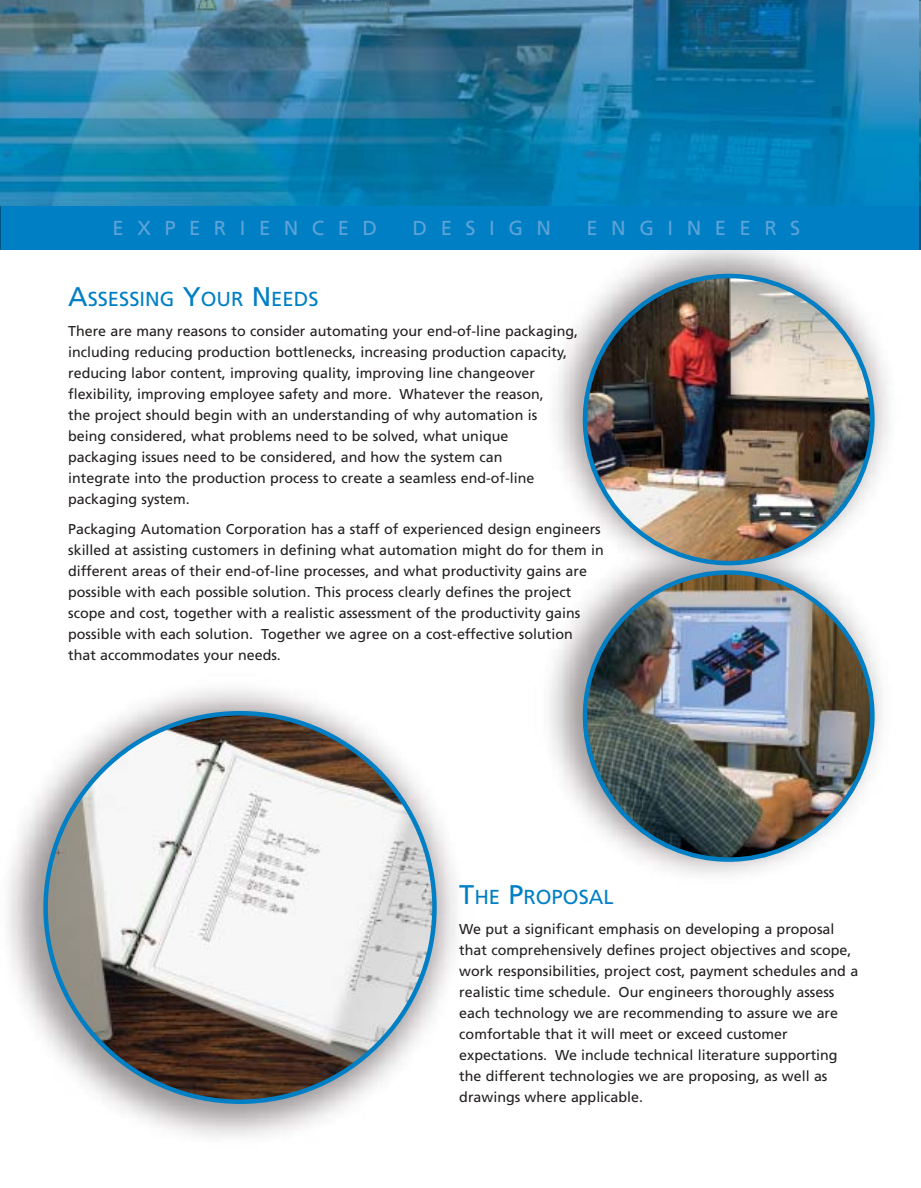
<style>
.page{position:relative;width:921px;height:1188px;background:#fff}
.page>*{position:absolute;margin:0;border:0;box-sizing:border-box;transform-origin:0 0}
.t1{font:20.25px "Frutiger";color:#007fc5}
.t2{font:20.25px "Frutiger";letter-spacing:.665em;color:#5da3d7}
.t3{font:14.25px/21px "Frutiger";color:#231f1f}
.s1{font-size:27px}
</style>
<div class="page">
<img style="left:8px;top:250px;width:880px;height:887px">
<img style="left:0;top:0;width:920px;height:207px">
<hr style="left:0;top:207px;width:1px;height:43px;background:#005480">
<div style="left:1px;top:207px;width:918px;height:43px;background:#007fc5"></div>
<hr style="left:919px;top:207px;width:1px;height:43px;background:#005480">
<img style="left:582px;top:570px;width:292px;height:292px">
<img style="left:582px;top:274px;width:292px;height:291px">
<svg style="left:43px;top:711px;width:393px;height:393px"></svg>
<h1 class="t2" style="left:112px;top:220px;width:266px">EXPERIENCED</h1>
<h1 class="t2" style="left:412px;top:220px;width:140px">DESIGN</h1>
<h1 class="t2" style="left:586px;top:220px;width:215px">ENGINEERS</h1>
<h1 class="t1" style="left:68px;top:291px;width:252px"><span class="s1">A</span>SSESSING <span class="s1">Y</span>OUR <span class="s1">N</span>EEDS</h1>
<p class="t3" style="left:68px;top:322px;width:511px">There are many reasons to consider automating your end-of-line packaging, including reducing production bottlenecks, increasing production capacity, reducing labor content, improving quality, improving line changeover flexibility, improving employee safety and more. Whatever the reason,<br>the project should begin with an understanding of why automation is being considered, what problems need to be solved, what unique packaging issues need to be considered, and how the system can<br>integrate into the production process to create a seamless end-of-line packaging system.</p>
<p class="t3" style="left:68px;top:520px;width:537px">Packaging Automation Corporation has a staff of experienced design engineers skilled at assisting customers in defining what automation might do for them in different areas of their end-of-line processes, and what productivity gains are possible with each possible solution. This process clearly defines the project scope and cost, together with a realistic assessment of the productivity gains possible with each solution. Together we agree on a cost-effective solution that accommodates your needs.</p>
<h1 class="t1" style="left:459px;top:889px;width:156px"><span class="s1">T</span>HE <span class="s1">P</span>ROPOSAL</h1>
<p class="t3" style="left:459px;top:919px;width:400px">We put a significant emphasis on developing a proposal that comprehensively defines project objectives and scope, work responsibilities, project cost, payment schedules and a realistic time schedule. Our engineers thoroughly assess each technology we are recommending to assure we are comfortable that it will meet or exceed customer expectations. We include technical literature supporting the different technologies we are proposing, as well as drawings where applicable.</p>
</div>
